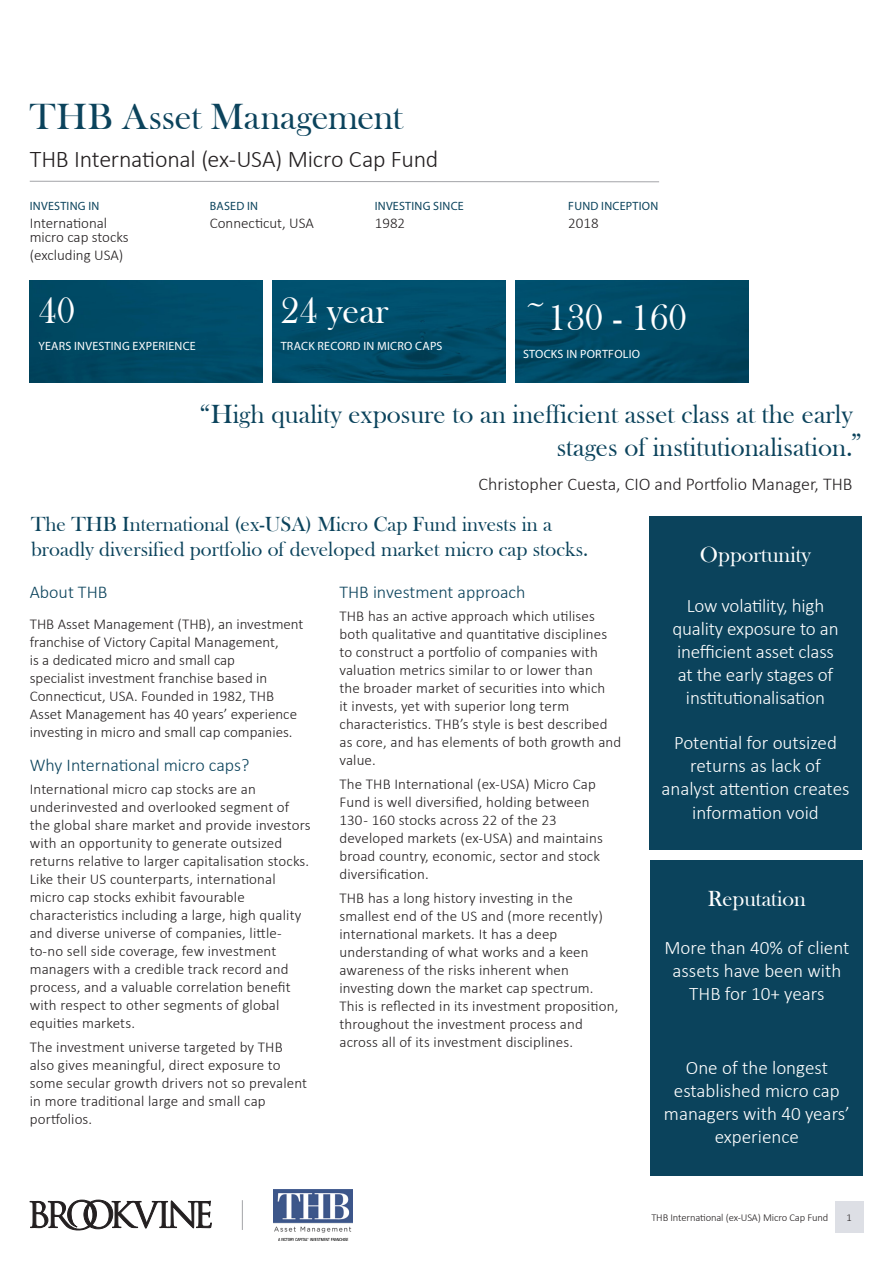
<style>
.page{position:relative;width:893px;height:1263px;background:#fff}
.page>*{position:absolute;margin:0;border:0;box-sizing:border-box;transform-origin:0 0}
._01_Header_TM{font:37.5px "Bask Old Face";letter-spacing:-.005em;color:#0b435c}
._04bb_box_text_TM{font:37.5px "Bask Old Face";color:#fff}
.TM_intro{font:27px/32.4px "Bask Old Face";color:#0b435c;text-align:right}
._01a_bigger_text_TM{font:300 24px "Calibri";letter-spacing:-.01em;color:#231f20}
._04bb_box_heading{font:22.5px "Bask Old Face";color:#fff}
.TM_intro-2{font:21px/25.2px "Bask Old Face";color:#0b435c}
._04bb_box_heading-2{font:300 19.2px/23px "Calibri";letter-spacing:-.01em;color:#fff;text-align:center}
._04b_Box_text{font:300 19.2px/23px "Calibri";color:#fff;text-align:center}
._03_Sub_heading{font:300 18px "Calibri";color:#0b435c}
.TM_intro-3{font:300 18px "Calibri";color:#231f20}
._04a_Bullet_points{font:300 15px/18px "Calibri";letter-spacing:.01em;color:#231f20}
._04_Body_copy{font:300 15px/18px "Calibri";letter-spacing:.01em;color:#231f20}
._03_Sub_heading-2{font:300 15px/18px "Calibri";color:#231f20}
._01a_bigger_text_TM-2{font:300 15px "Calibri";color:#231f20}
.TM_intro-4{font:300 15px/18px "Calibri";color:#231f20}
._04cc_boc_text_2_TM{font:12px "Myriad Pro";letter-spacing:.02em;color:#fff}
._01a_bigger_text_TM-3{font:12px "Myriad Pro";letter-spacing:.02em;color:#0b435c}
.t1{font:300 10.5px "Calibri";letter-spacing:-.01em;color:#231f20}
</style>
<div class="page">
<img style="left:30px;top:280px;width:718px;height:102px">
<hr style="left:242px;top:1200px;width:1px;height:30px;background:#a8a9ad">
<svg style="left:30px;top:1200px;width:182px;height:30px"></svg>
<svg style="left:29px;top:180px;width:630px;height:3px"></svg>
<div style="left:264px;top:280px;width:8px;height:102px;background:#fff"></div>
<div style="left:506px;top:280px;width:8px;height:102px;background:#fff"></div>
<div style="left:649px;top:516px;width:213px;height:334px;background:#0b435c"></div>
<div style="left:651px;top:860px;width:212px;height:316px;background:#0b435c"></div>
<div style="left:835px;top:1201px;width:28px;height:32px;background:#dddfe5"></div>
<img style="left:273px;top:1190px;width:80px;height:50px">
<p class="_01_Header_TM" style="left:30px;top:96px;width:374px">THB Asset Management</p>
<p class="_01a_bigger_text_TM" style="left:30px;top:144px;width:410px">THB International (ex-USA) Micro Cap Fund</p>
<p class="_01a_bigger_text_TM-3" style="left:30px;top:198px;width:71px">INVESTING IN</p>
<p class="_01a_bigger_text_TM-3" style="left:210px;top:198px;width:50px">BASED IN</p>
<p class="_01a_bigger_text_TM-3" style="left:375px;top:198px;width:90px">INVESTING SINCE</p>
<p class="_01a_bigger_text_TM-3" style="left:568px;top:198px;width:91px">FUND INCEPTION</p>
<p class="_01a_bigger_text_TM-2" style="left:30px;top:213px;width:79px">International</p>
<p class="_01a_bigger_text_TM-2" style="left:210px;top:213px;width:106px">Connecticut, USA</p>
<p class="_01a_bigger_text_TM-2" style="left:375px;top:213px;width:32px">1982</p>
<p class="_01a_bigger_text_TM-2" style="left:568px;top:213px;width:32px">2018</p>
<p class="TM_intro-4" style="left:30px;top:227px;width:100px">micro cap stocks (excluding USA)</p>
<p class="_04bb_box_text_TM" style="left:38px;top:290px;width:38px">40</p>
<p class="_04cc_boc_text_2_TM" style="left:38px;top:339px;width:159px">YEARS INVESTING EXPERIENCE</p>
<p class="_04bb_box_text_TM" style="left:281px;top:290px;width:109px">24 year</p>
<p class="_04cc_boc_text_2_TM" style="left:281px;top:339px;width:163px">TRACK RECORD IN MICRO CAPS</p>
<p class="_04bb_box_text_TM" style="left:523px;top:297px;width:165px">~130 - 160</p>
<p class="_04cc_boc_text_2_TM" style="left:523px;top:346px;width:118px">STOCKS IN PORTFOLIO</p>
<p class="TM_intro" style="left:200px;top:399px;width:654px">“High quality exposure to an inefficient asset class at the early stages of institutionalisation.</p>
<p class="TM_intro-3" style="left:479px;top:473px;width:375px">Christopher Cuesta, CIO and Portfolio Manager, THB</p>
<p class="TM_intro" style="left:851px;top:427px;width:12px">”</p>
<p class="TM_intro-2" style="left:31px;top:512px;width:559px">The THB International (ex-USA) Micro Cap Fund invests in a broadly diversified portfolio of developed market micro cap stocks.</p>
<p class="_03_Sub_heading" style="left:30px;top:581px;width:79px">About THB</p>
<p class="_03_Sub_heading-2" style="left:30px;top:615px;width:275px">THB Asset Management (THB), an investment franchise of Victory Capital Management,<br>is a dedicated micro and small cap<br>specialist investment franchise based in Connecticut, USA. Founded in 1982, THB Asset Management has 40 years’ experience investing in micro and small cap companies.</p>
<p class="_03_Sub_heading" style="left:30px;top:754px;width:221px">Why International micro caps?</p>
<p class="_04_Body_copy" style="left:30px;top:780px;width:282px">International micro cap stocks are an underinvested and overlooked segment of the global share market and provide investors with an opportunity to generate outsized returns relative to larger capitalisation stocks.<br>Like their US counterparts, international micro cap stocks exhibit favourable characteristics including a large, high quality and diverse universe of companies, little&shy;to-no sell side coverage, few investment managers with a credible track record and process, and a valuable correlation benefit with respect to other segments of global equities markets.</p>
<p class="_04_Body_copy" style="left:30px;top:1038px;width:279px">The investment universe targeted by THB also gives meaningful, direct exposure to some secular growth drivers not so prevalent in more traditional large and small cap portfolios.</p>
<p class="_03_Sub_heading" style="left:339px;top:581px;width:188px">THB investment approach</p>
<p class="_04a_Bullet_points" style="left:339px;top:606px;width:283px">THB has an active approach which utilises both qualitative and quantitative disciplines to construct a portfolio of companies with valuation metrics similar to or lower than<br>the broader market of securities into which<br>it invests, yet with superior long term characteristics. THB’s style is best described as core, and has elements of both growth and value.</p>
<p class="_04a_Bullet_points" style="left:339px;top:775px;width:265px">The THB International (ex-USA) Micro Cap Fund is well diversified, holding between 130 - 160 stocks across 22 of the 23 developed markets (ex-USA) and maintains broad country, economic, sector and stock diversification.</p>
<p class="_04a_Bullet_points" style="left:339px;top:889px;width:281px">THB has a long history investing in the smallest end of the US and (more recently) international markets. It has a deep understanding of what works and a keen awareness of the risks inherent when investing down the market cap spectrum.<br>This is reflected in its investment proposition, throughout the investment process and across all of its investment disciplines.</p>
<p class="_04bb_box_heading" style="left:700px;top:542px;width:113px">Opportunity</p>
<p class="_04bb_box_heading-2" style="left:672px;top:594px;width:168px">Low volatility, high quality exposure to an inefficient asset class at the early stages of institutionalisation</p>
<p class="_04bb_box_heading-2" style="left:661px;top:731px;width:190px">Potential for outsized returns as lack of analyst attention creates information void</p>
<p class="_04bb_box_heading" style="left:708px;top:886px;width:100px">Reputation</p>
<p class="_04b_Box_text" style="left:664px;top:936px;width:187px">More than 40% of client assets have been with<br>THB for 10+ years</p>
<p class="_04b_Box_text" style="left:664px;top:1056px;width:188px">One of the longest established micro cap managers with 40 years’ experience</p>
<p class="t1" style="left:651px;top:1211px;width:178px">THB International (ex-USA) Micro Cap Fund</p>
<p class="t1" style="left:846px;top:1211px;width:7px">1</p>
</div>
